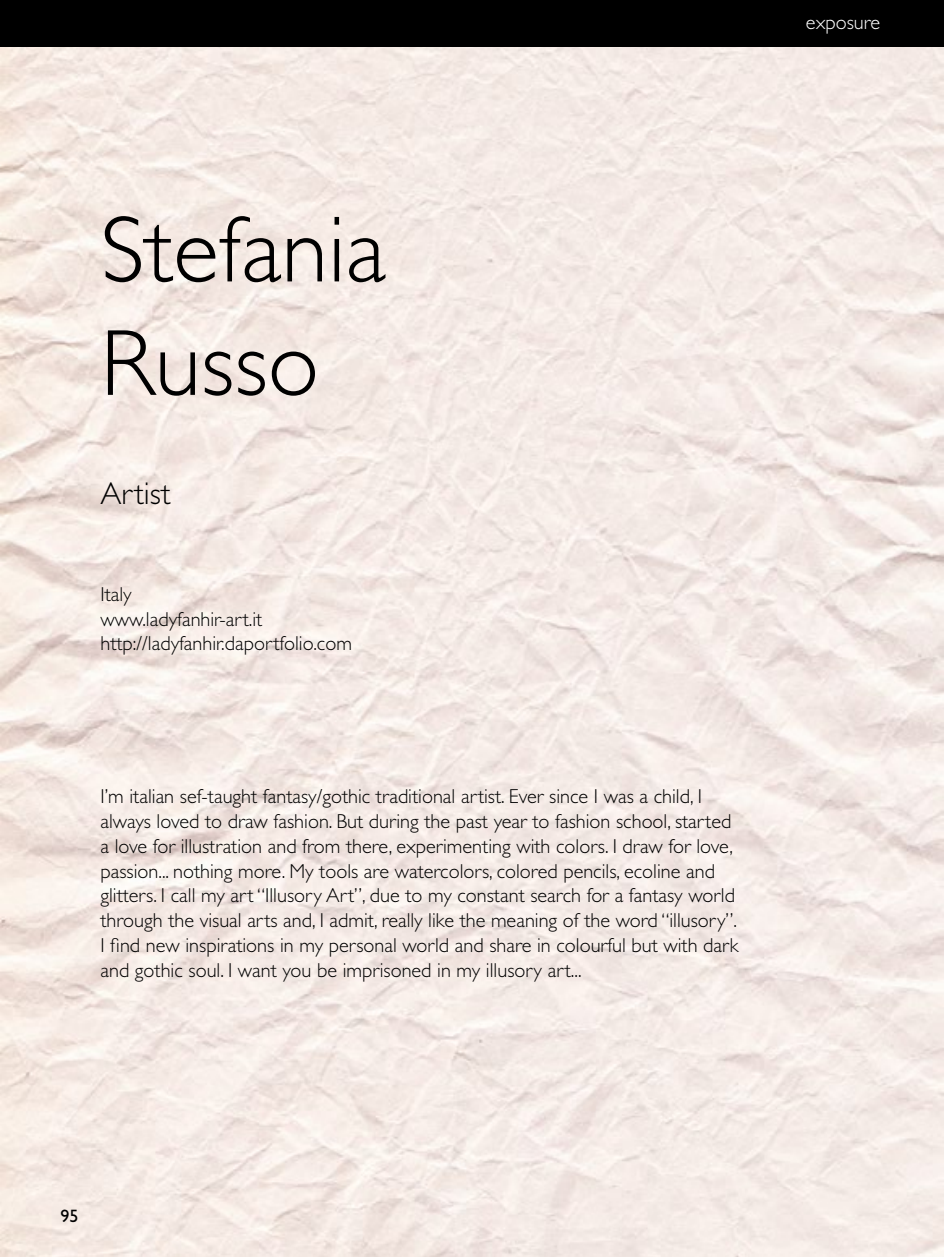
<style>
.page{position:relative;width:944px;height:1257px;background:#fff}
.page>*{position:absolute;margin:0;border:0;box-sizing:border-box;transform-origin:0 0}
.t1{font:300 94.5px/113.4px "Gill Sans Std";color:#000}
.t2{font:300 31.5px "Gill Sans Std";color:#000}
.t3{font:300 20.25px/24.8px "Gill Sans Std";color:#000}
.t4{font:300 20.25px "Gill Sans Std";color:#fff}
.t5{font:18px "Gill Sans Std";color:#000}
</style>
<div class="page">
<div style="left:0;top:0;width:944px;height:47px;background:#000"></div>
<p class="t4" style="left:806px;top:11px;width:76px">exposure</p>
<h1 class="t1" style="left:100px;top:194px;width:287px">Stefania<br>Russo</h1>
<h2 class="t2" style="left:100px;top:476px;width:72px">Artist</h2>
<p class="t3" style="left:100px;top:582px;width:253px">Italy<br>www.ladyfanhir-art.it http://ladyfanhir.daportfolio.com</p>
<p class="t3" style="left:100px;top:784px;width:639px">I’m italian sef-taught fantasy/gothic traditional artist. Ever since I was a child, I always loved to draw fashion. But during the past year to fashion school, started a love for illustration and from there, experimenting with colors. I draw for love, passion... nothing more. My tools are watercolors, colored pencils, ecoline and glitters. I call my art “Illusory Art”, due to my constant search for a fantasy world through the visual arts and, I admit, really like the meaning of the word “illusory”.<br>I find new inspirations in my personal world and share in colourful but with dark and gothic soul. I want you be imprisoned in my illusory art...</p>
<p class="t5" style="left:61px;top:1205px;width:19px">95</p>
</div>
